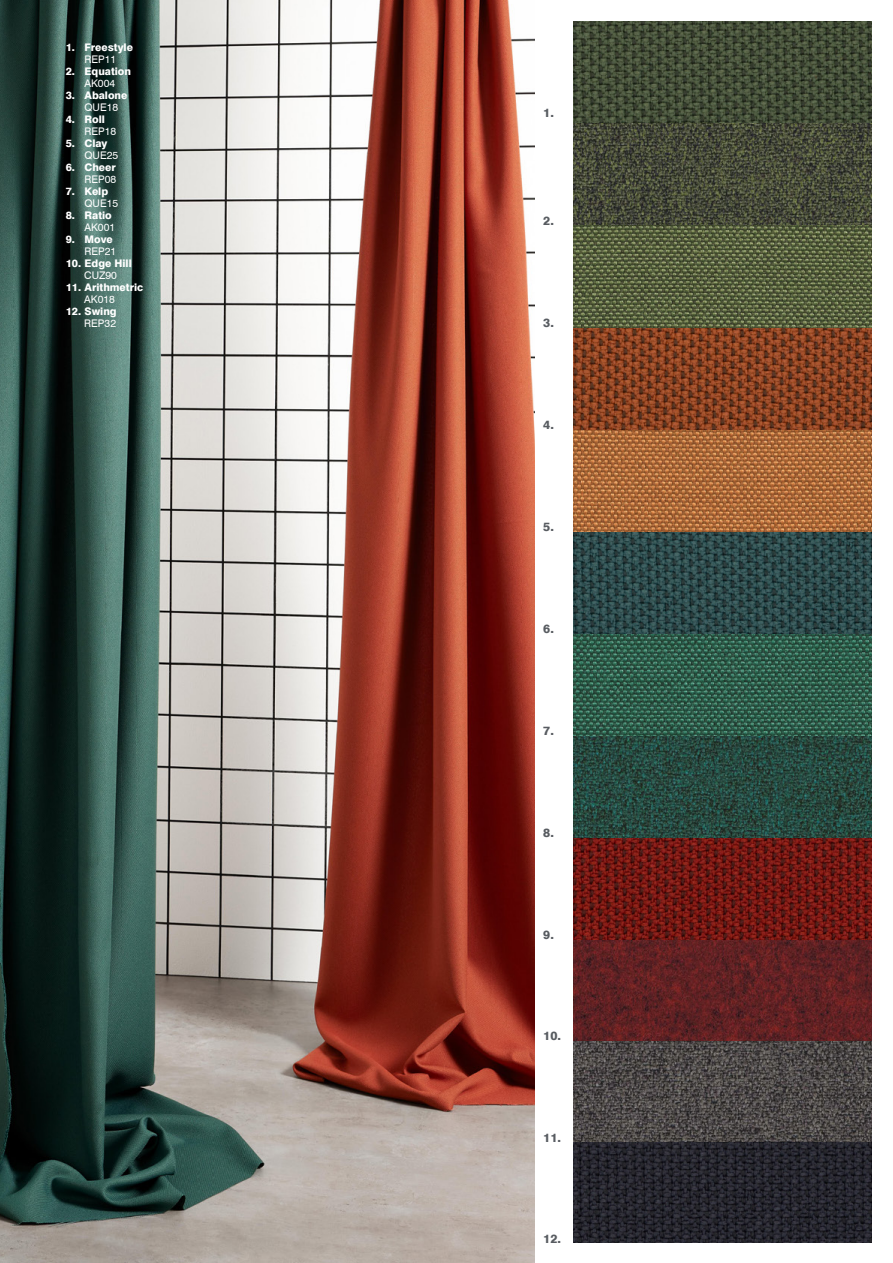
<style>
.page{position:relative;width:893px;height:1263px;background:#fff}
.page>*{position:absolute;margin:0;border:0;box-sizing:border-box;transform-origin:0 0}
.t1{font:800 12px "Swiss 721 BT";color:#585c61}
.t2{font:800 10.5px "Swiss 721 BT";color:#fff}
.t3{font:10.5px "Swiss 721 BT";color:#fff}
</style>
<div class="page">
<img style="left:574px;top:1142px;width:298px;height:101px">
<img style="left:574px;top:1040px;width:298px;height:102px">
<img style="left:574px;top:939px;width:298px;height:101px">
<img style="left:0;top:0;width:535px;height:1263px">
<img style="left:574px;top:837px;width:298px;height:102px">
<img style="left:574px;top:735px;width:298px;height:102px">
<img style="left:574px;top:633px;width:298px;height:102px">
<img style="left:574px;top:531px;width:298px;height:102px">
<img style="left:574px;top:429px;width:298px;height:102px">
<img style="left:574px;top:327px;width:298px;height:102px">
<img style="left:574px;top:225px;width:298px;height:102px">
<img style="left:574px;top:21px;width:298px;height:204px">
<p class="t2" style="left:66px;top:40px;width:69px">1. Freestyle</p>
<p class="t3" style="left:85px;top:52px;width:33px">REP11</p>
<p class="t2" style="left:66px;top:64px;width:67px">2. Equation</p>
<p class="t3" style="left:85px;top:76px;width:32px">AK004</p>
<p class="t2" style="left:66px;top:88px;width:63px">3. Abalone</p>
<p class="t3" style="left:85px;top:100px;width:35px">QUE18</p>
<p class="t2" style="left:66px;top:112px;width:41px">4. Roll</p>
<p class="t3" style="left:85px;top:124px;width:33px">REP18</p>
<p class="t2" style="left:66px;top:136px;width:43px">5. Clay</p>
<p class="t3" style="left:85px;top:148px;width:35px">QUE25</p>
<p class="t2" style="left:66px;top:160px;width:52px">6. Cheer</p>
<p class="t3" style="left:85px;top:172px;width:33px">REP08</p>
<p class="t2" style="left:66px;top:184px;width:44px">7. Kelp</p>
<p class="t3" style="left:85px;top:196px;width:35px">QUE15</p>
<p class="t2" style="left:66px;top:208px;width:48px">8. Ratio</p>
<p class="t3" style="left:85px;top:220px;width:32px">AK001</p>
<p class="t2" style="left:66px;top:232px;width:49px">9. Move</p>
<p class="t3" style="left:85px;top:244px;width:33px">REP21</p>
<p class="t2" style="left:66px;top:256px;width:68px">10. Edge Hill</p>
<p class="t3" style="left:84px;top:268px;width:34px">CUZ90</p>
<p class="t2" style="left:66px;top:280px;width:79px">11. Arithmetric</p>
<p class="t3" style="left:84px;top:292px;width:32px">AK018</p>
<p class="t2" style="left:66px;top:304px;width:53px">12. Swing</p>
<p class="t3" style="left:84px;top:316px;width:33px">REP32</p>
<p class="t1" style="left:543px;top:106px;width:12px">1.</p>
<p class="t1" style="left:543px;top:213px;width:12px">2.</p>
<p class="t1" style="left:543px;top:315px;width:12px">3.</p>
<p class="t1" style="left:543px;top:417px;width:12px">4.</p>
<p class="t1" style="left:543px;top:519px;width:12px">5.</p>
<p class="t1" style="left:543px;top:621px;width:12px">6.</p>
<p class="t1" style="left:543px;top:723px;width:12px">7.</p>
<p class="t1" style="left:543px;top:825px;width:12px">8.</p>
<p class="t1" style="left:543px;top:927px;width:12px">9.</p>
<p class="t1" style="left:543px;top:1028px;width:19px">10.</p>
<p class="t1" style="left:543px;top:1130px;width:19px">11.</p>
<p class="t1" style="left:543px;top:1231px;width:19px">12.</p>
</div>
